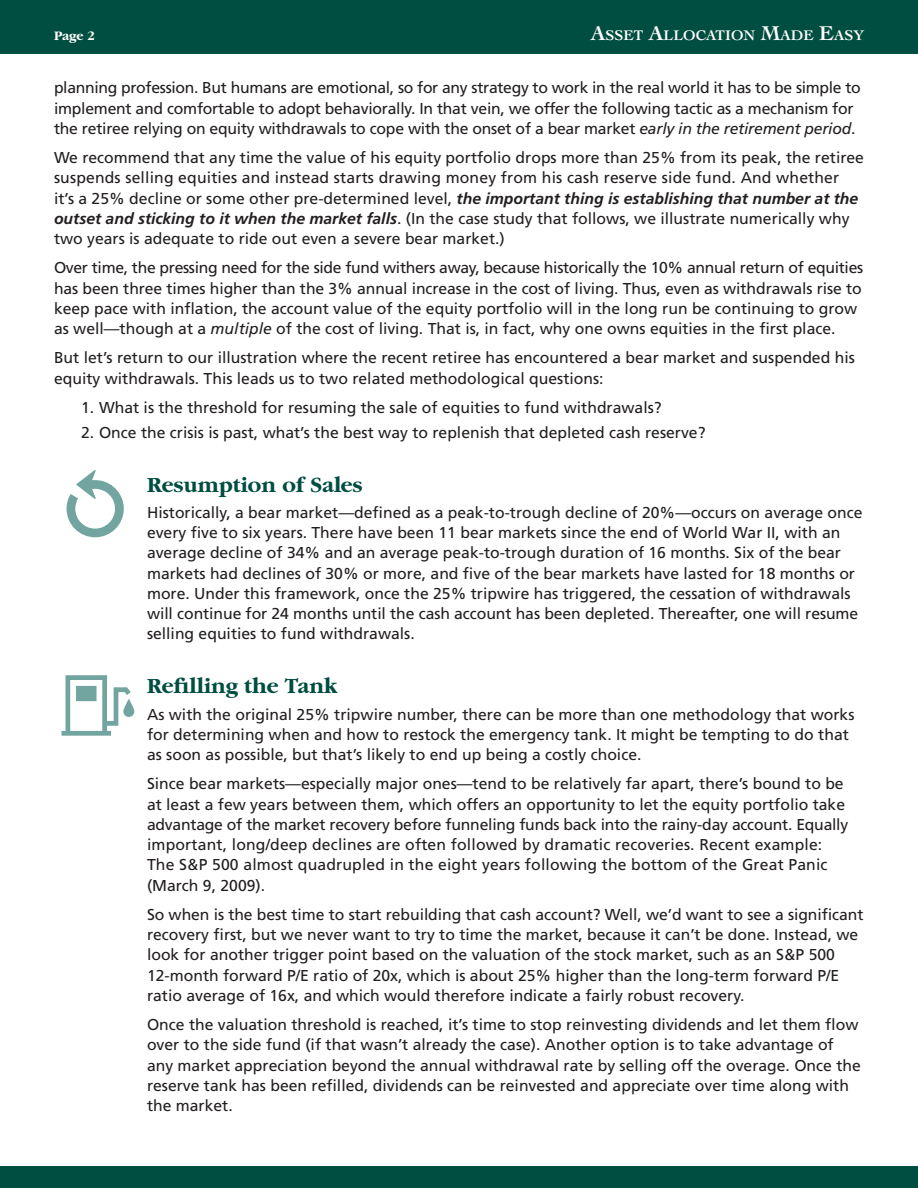
<style>
.page{position:relative;width:918px;height:1188px;background:#fff}
.page>*{position:absolute;margin:0;border:0;box-sizing:border-box;transform-origin:0 0}
.Headline_1{font:700 22.5px "Garamond";color:#004d41}
.Body_Text{font:15.75px/20.2px "Frutiger";color:#231f20}
.Indent_text{font:15.75px "Frutiger";color:#231f20}
.t1{font:700 14.7px "Cochin LT Std";color:#fff}
.Body_Text-2{font:700 13.5px "Garamond";color:#fff}
.s1{font-size:21px}
.s2{font-style:italic}
.s3{font-weight:700;font-style:italic}
</style>
<div class="page">
<div style="left:0;top:1166px;width:918px;height:22px;background:#004d41"></div>
<div style="left:0;top:0;width:918px;height:54px;background:#004d41"></div>
<svg style="left:67px;top:470px;width:57px;height:67px"></svg>
<svg style="left:62px;top:675px;width:72px;height:61px"></svg>
<p class="Body_Text-2" style="left:54px;top:28px;width:42px">Page 2</p>
<p class="t1" style="left:591px;top:26px;width:275px"><span class="s1">A</span>SSET <span class="s1">A</span>LLOCATION <span class="s1">M</span>ADE <span class="s1">E</span>ASY</p>
<p class="Body_Text" style="left:54px;top:78px;width:808px">planning profession. But humans are emotional, so for any strategy to work in the real world it has to be simple to implement and comfortable to adopt behaviorally. In that vein, we offer the following tactic as a mechanism for the retiree relying on equity withdrawals to cope with the onset of a bear market <span class="s2">early in the retirement period</span>.</p>
<p class="Body_Text" style="left:54px;top:147px;width:812px">We recommend that any time the value of his equity portfolio drops more than 25% from its peak, the retiree suspends selling equities and instead starts drawing money from his cash reserve side fund. And whether<br>it’s a 25% decline or some other pre-determined level, <span class="s3">the important thing is establishing that number at the outset and sticking to it when the market falls</span>. (In the case study that follows, we illustrate numerically why two years is adequate to ride out even a severe bear market.)</p>
<p class="Body_Text" style="left:54px;top:258px;width:811px">Over time, the pressing need for the side fund withers away, because historically the 10% annual return of equities has been three times higher than the 3% annual increase in the cost of living. Thus, even as withdrawals rise to keep pace with inflation, the account value of the equity portfolio will in the long run be continuing to grow as well—though at a <span class="s2">multiple</span> of the cost of living. That is, in fact, why one owns equities in the first place.</p>
<p class="Body_Text" style="left:54px;top:348px;width:802px">But let’s return to our illustration where the recent retiree has encountered a bear market and suspended his equity withdrawals. This leads us to two related methodological questions:</p>
<p class="Indent_text" style="left:81px;top:398px;width:582px">1. What is the threshold for resuming the sale of equities to fund withdrawals?</p>
<p class="Indent_text" style="left:81px;top:423px;width:626px">2. Once the crisis is past, what’s the best way to replenish that depleted cash reserve?</p>
<p class="Headline_1" style="left:147px;top:472px;width:218px">Resumption of Sales</p>
<p class="Body_Text" style="left:147px;top:502px;width:717px">Historically, a bear market—defined as a peak-to-trough decline of 20%—occurs on average once every five to six years. There have been 11 bear markets since the end of World War II, with an average decline of 34% and an average peak-to-trough duration of 16 months. Six of the bear markets had declines of 30% or more, and five of the bear markets have lasted for 18 months or more. Under this framework, once the 25% tripwire has triggered, the cessation of withdrawals will continue for 24 months until the cash account has been depleted. Thereafter, one will resume selling equities to fund withdrawals.</p>
<p class="Headline_1" style="left:147px;top:674px;width:192px">Refilling the Tank</p>
<p class="Body_Text" style="left:147px;top:704px;width:709px">As with the original 25% tripwire number, there can be more than one methodology that works for determining when and how to restock the emergency tank. It might be tempting to do that as soon as possible, but that’s likely to end up being a costly choice.</p>
<p class="Body_Text" style="left:147px;top:774px;width:703px">Since bear markets—especially major ones—tend to be relatively far apart, there’s bound to be at least a few years between them, which offers an opportunity to let the equity portfolio take advantage of the market recovery before funneling funds back into the rainy-day account. Equally important, long/deep declines are often followed by dramatic recoveries. Recent example:<br>The S&amp;P 500 almost quadrupled in the eight years following the bottom of the Great Panic (March 9, 2009).</p>
<p class="Body_Text" style="left:147px;top:904px;width:718px">So when is the best time to start rebuilding that cash account? Well, we’d want to see a significant recovery first, but we never want to try to time the market, because it can’t be done. Instead, we look for another trigger point based on the valuation of the stock market, such as an S&amp;P 500<br>12-month forward P/E ratio of 20x, which is about 25% higher than the long-term forward P/E ratio average of 16x, and which would therefore indicate a fairly robust recovery.</p>
<p class="Body_Text" style="left:147px;top:1014px;width:715px">Once the valuation threshold is reached, it’s time to stop reinvesting dividends and let them flow over to the side fund (if that wasn’t already the case). Another option is to take advantage of any market appreciation beyond the annual withdrawal rate by selling off the overage. Once the reserve tank has been refilled, dividends can be reinvested and appreciate over time along with the market.</p>
</div>
